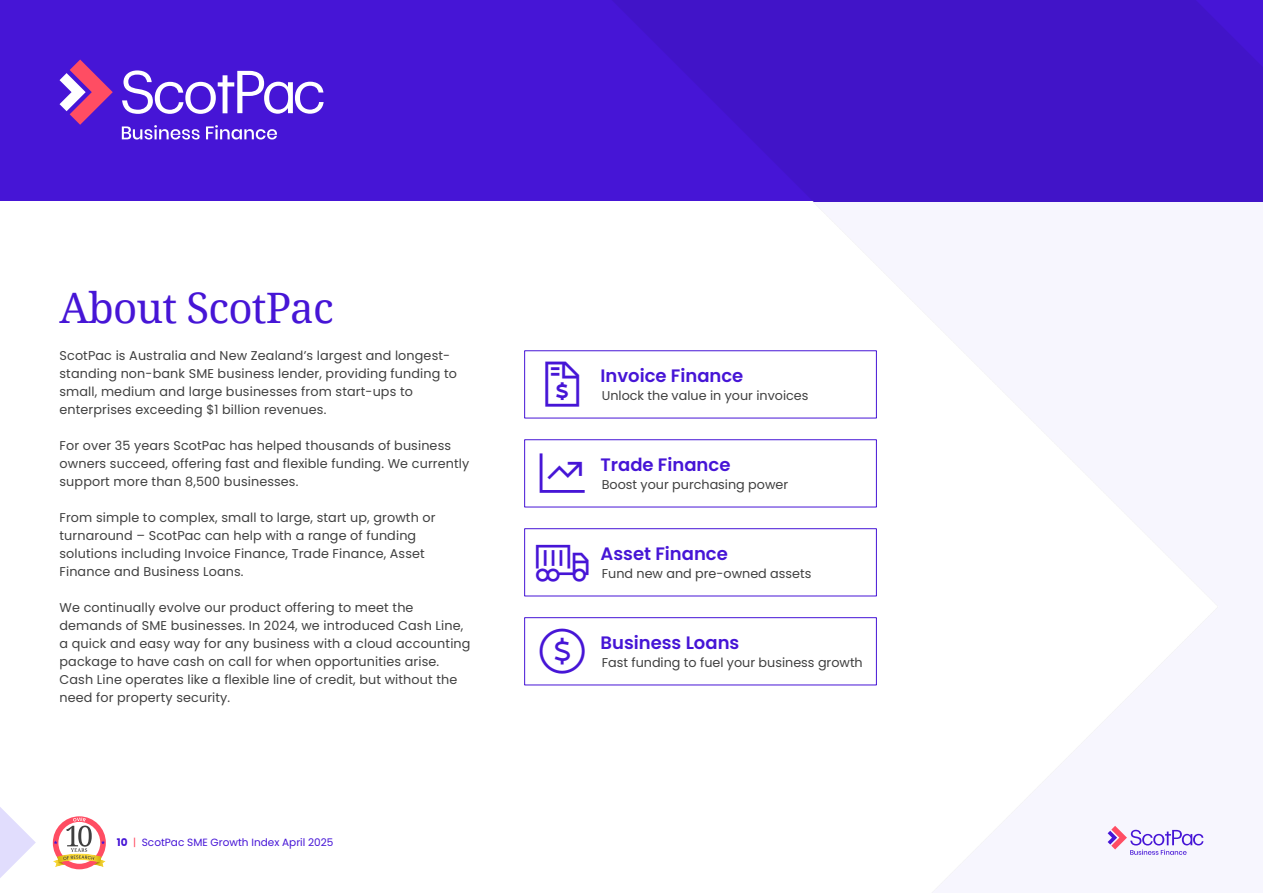
<style>
.page{position:relative;width:1263px;height:893px;background:#fff}
.page>*{position:absolute;margin:0;border:0;box-sizing:border-box;transform-origin:0 0}
.t1{font:42px "Noto Serif";letter-spacing:-.02em;color:#4615d6}
.t2{font:600 18px "Poppins";color:#4615d6}
.t3{font:12.75px/18px "Poppins";letter-spacing:.01em;color:#404040}
.t4{font:10.5px "Poppins";color:#4615d6}
.s1{font-weight:700}
.s2{color:#ff4d63}
.s3{color:#4615d6}
</style>
<div class="page">
<svg style="left:1108px;top:826px;width:95px;height:29px"></svg>
<svg style="left:0;top:807px;width:36px;height:71px"></svg>
<svg style="left:53px;top:818px;width:53px;height:49px"></svg>
<div style="left:0;top:0;width:1263px;height:201px;background:#4615d6"></div>
<svg style="left:612px;top:0;width:651px;height:201px;fill:#4114c8"></svg>
<svg style="left:122px;top:125px;width:78px;height:15px"></svg>
<svg style="left:206px;top:125px;width:71px;height:15px"></svg>
<svg style="left:122px;top:70px;width:202px;height:44px"></svg>
<svg style="left:60px;top:60px;width:53px;height:65px"></svg>
<div style="left:524px;top:439px;width:353px;height:68px;background:#fff;border:1px solid #4615d6"></div>
<div style="left:524px;top:528px;width:353px;height:68px;background:#fff;border:1px solid #4615d6"></div>
<div style="left:524px;top:617px;width:353px;height:68px;background:#fff;border:1px solid #4615d6"></div>
<h1 class="t1" style="left:60px;top:279px;width:276px">About ScotPac</h1>
<p class="t3" style="left:60px;top:347px;width:399px">ScotPac is Australia and New Zealand’s largest and longest&shy;standing non-bank SME business lender, providing funding to small, medium and large businesses from start-ups to enterprises exceeding $1 billion revenues.</p>
<p class="t3" style="left:60px;top:437px;width:411px">For over 35 years ScotPac has helped thousands of business owners succeed, offering fast and flexible funding. We currently support more than 8,500 businesses.</p>
<p class="t3" style="left:60px;top:509px;width:377px">From simple to complex, small to large, start up, growth or turnaround – ScotPac can help with a range of funding solutions including Invoice Finance, Trade Finance, Asset Finance and Business Loans.</p>
<p class="t3" style="left:60px;top:599px;width:412px">We continually evolve our product offering to meet the demands of SME businesses. In 2024, we introduced Cash Line, a quick and easy way for any business with a cloud accounting package to have cash on call for when opportunities arise.<br>Cash Line operates like a flexible line of credit, but without the need for property security.</p>
<p class="t4" style="left:117px;top:836px;width:218px"><span class="s1">10</span> <span class="s2">|</span> ScotPac SME Growth Index April 2025</p>
<p class="t3" style="left:545px;top:386px;width:264px"><span class="s3">❑</span> Unlock the value in your invoices</p>
<h2 class="t2" style="left:600px;top:365px;width:144px">Invoice Finance</h2>
<h2 class="t2" style="left:600px;top:454px;width:131px">Trade Finance</h2>
<p class="t3" style="left:602px;top:475px;width:188px">Boost your purchasing power</p>
<h2 class="t2" style="left:600px;top:543px;width:129px">Asset Finance</h2>
<p class="t3" style="left:602px;top:564px;width:211px">Fund new and pre-owned assets</p>
<h2 class="t2" style="left:540px;top:632px;width:201px">➔ Business Loans</h2>
<p class="t3" style="left:602px;top:653px;width:263px">Fast funding to fuel your business growth</p>
</div>
